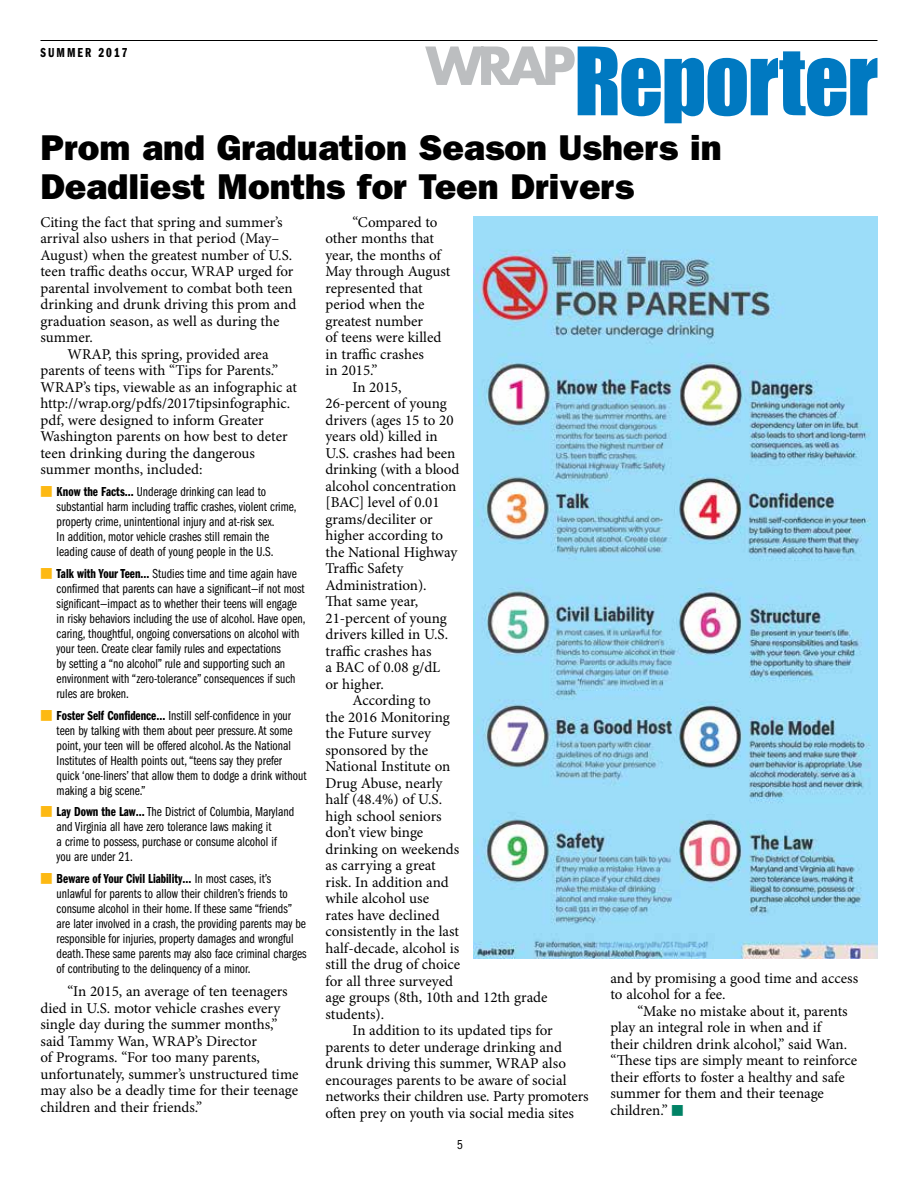
<style>
.page{position:relative;width:918px;height:1188px;background:#fff}
.page>*{position:absolute;margin:0;border:0;box-sizing:border-box;transform-origin:0 0}
.t1{font:36px/39px "ITC Franklin Gothic Std Hvy";color:#000}
.t2{font:15px/16.5px "Minion Pro";color:#000}
.t3{font:13.5px/15px "ITC Franklin Gothic Std Bk Cp";color:#000}
.t4{font:13.5px "ITC Franklin Gothic Std Dm Cp";color:#000}
.t5{font:13.5px "ITC Franklin Gothic Std Dm Cp";letter-spacing:.15em;color:#000}
.s1{font-family:"Universal Std Newswith Comm Pi";color:#fdb913}
.s2{font-family:"ITC Franklin Gothic Std Dm Cp"}
.s3{font-family:"ITC Franklin Gothic Std Bk Cp"}
.s4{font-family:"Universal Std Newswith Comm Pi";font-size:13.5px;color:#008265}
</style>
<div class="page">
<svg style="left:425px;top:46px;width:452px;height:77px"></svg>
<hr style="left:40px;top:40px;width:838px;height:1px;background:#000">
<img style="left:474px;top:216px;width:404px;height:743px">
<p class="t5" style="left:40px;top:45px;width:89px">SUMMER 2017</p>
<h1 class="t1" style="left:40px;top:128px;width:683px">Prom and Graduation Season Ushers in<br>Deadliest Months for Teen Drivers</h1>
<p class="t2" style="left:40px;top:214px;width:244px">Citing the fact that spring and summer’s</p>
<p class="t2" style="left:40px;top:231px;width:240px">arrival also ushers in that period (May–</p>
<p class="t2" style="left:40px;top:247px;width:253px">August) when the greatest number of U.S.</p>
<p class="t2" style="left:40px;top:264px;width:255px">teen traffic deaths occur, WRAP urged for</p>
<p class="t2" style="left:40px;top:280px;width:254px">parental involvement to combat both teen</p>
<p class="t2" style="left:40px;top:297px;width:257px">drinking and drunk driving this prom and</p>
<p class="t2" style="left:40px;top:313px;width:241px">graduation season, as well as during the</p>
<p class="t2" style="left:40px;top:330px;width:54px">summer.</p>
<p class="t2" style="left:68px;top:346px;width:203px">WRAP, this spring, provided area</p>
<p class="t2" style="left:40px;top:363px;width:239px">parents of teens with “Tips for Parents.”</p>
<p class="t2" style="left:40px;top:379px;width:258px">WRAP’s tips, viewable as an infographic at</p>
<p class="t2" style="left:40px;top:396px;width:251px">http://wrap.org/pdfs/2017tipsinfographic.</p>
<p class="t2" style="left:40px;top:412px;width:225px">pdf, were designed to inform Greater</p>
<p class="t2" style="left:40px;top:429px;width:249px">Washington parents on how best to deter</p>
<p class="t2" style="left:40px;top:445px;width:216px">teen drinking during the dangerous</p>
<p class="t2" style="left:40px;top:462px;width:164px">summer months, included:</p>
<p class="t3" style="left:57px;top:484px;width:241px;text-indent:-16px"><span class="s1">■</span> <span class="s2">Know the Facts…</span> Underage drinking can lead to substantial harm including traffic crashes, violent crime, property crime, unintentional injury and at-risk sex.<br>In addition, motor vehicle crashes still remain the leading cause of death of young people in the U.S.</p>
<p class="t3" style="left:57px;top:566px;width:250px;text-indent:-16px"><span class="s1">■</span> <span class="s2">Talk with Your Teen…</span> Studies time and time again have confirmed that parents can have a significant—if not most significant—impact as to whether their teens will engage in risky behaviors including the use of alcohol. Have open, caring, thoughtful, ongoing conversations on alcohol with your teen. Create clear family rules and expectations<br>by setting a “no alcohol” rule and supporting such an environment with “zero-tolerance” consequences if such rules are broken.</p>
<p class="t3" style="left:57px;top:708px;width:251px;text-indent:-16px"><span class="s1">■</span> <span class="s2">Foster Self Confidence…</span> Instill self-confidence in your teen by talking with them about peer pressure. At some point, your teen will be offered alcohol. As the National Institutes of Health points out, “teens say they prefer quick ‘one-liners’ that allow them to dodge a drink without making a big scene.”</p>
<p class="t3" style="left:57px;top:804px;width:239px;text-indent:-16px"><span class="s1">■</span> <span class="s2">Lay Down the Law…</span> The District of Columbia, Maryland and Virginia all have zero tolerance laws making it<br>a crime to possess, purchase or consume alcohol if you are under 21.</p>
<p class="t4" style="left:40px;top:871px;width:232px"><span class="s1">■</span> Beware of Your Civil Liability… <span class="s3">In most cases, it’s</span></p>
<p class="t3" style="left:57px;top:886px;width:251px">unlawful for parents to allow their children’s friends to consume alcohol in their home. If these same “friends” are later involved in a crash, the providing parents may be responsible for injuries, property damages and wrongful death. These same parents may also face criminal charges of contributing to the delinquency of a minor.</p>
<p class="t2" style="left:40px;top:984px;width:260px;text-indent:27px">“In 2015, an average of ten teenagers died in U.S. motor vehicle crashes every single day during the summer months,” said Tammy Wan, WRAP’s Director<br>of Programs. “For too many parents, unfortunately, summer’s unstructured time may also be a deadly time for their teenage children and their friends.”</p>
<p class="t2" style="left:352px;top:214px;width:87px">“Compared to</p>
<p class="t2" style="left:326px;top:231px;width:110px">other months that</p>
<p class="t2" style="left:326px;top:247px;width:117px">year, the months of</p>
<p class="t2" style="left:326px;top:264px;width:127px">May through August</p>
<p class="t2" style="left:326px;top:280px;width:99px">represented that</p>
<p class="t2" style="left:326px;top:297px;width:101px">period when the</p>
<p class="t2" style="left:326px;top:313px;width:99px">greatest number</p>
<p class="t2" style="left:326px;top:330px;width:117px">of teens were killed</p>
<p class="t2" style="left:326px;top:346px;width:100px">in traffic crashes</p>
<p class="t2" style="left:326px;top:363px;width:54px">in 2015.”</p>
<p class="t2" style="left:352px;top:379px;width:51px">In 2015,</p>
<p class="t2" style="left:326px;top:396px;width:123px">26-percent of young</p>
<p class="t2" style="left:326px;top:412px;width:130px">drivers (ages 15 to 20</p>
<p class="t2" style="left:326px;top:429px;width:114px">years old) killed in</p>
<p class="t2" style="left:326px;top:445px;width:132px">U.S. crashes had been</p>
<p class="t2" style="left:326px;top:462px;width:135px">drinking (with a blood</p>
<p class="t2" style="left:326px;top:478px;width:132px">alcohol concentration</p>
<p class="t2" style="left:326px;top:495px;width:116px">[BAC] level of 0.01</p>
<p class="t2" style="left:326px;top:511px;width:109px">grams/deciliter or</p>
<p class="t2" style="left:326px;top:528px;width:119px">higher according to</p>
<p class="t2" style="left:326px;top:544px;width:133px">the National Highway</p>
<p class="t2" style="left:326px;top:561px;width:79px">Traffic Safety</p>
<p class="t2" style="left:326px;top:577px;width:103px">Administration).</p>
<p class="t2" style="left:326px;top:594px;width:94px">That same year,</p>
<p class="t2" style="left:326px;top:610px;width:123px">21-percent of young</p>
<p class="t2" style="left:326px;top:627px;width:124px">drivers killed in U.S.</p>
<p class="t2" style="left:326px;top:643px;width:108px">traffic crashes has</p>
<p class="t2" style="left:326px;top:660px;width:116px">a BAC of 0.08 g/dL</p>
<p class="t2" style="left:326px;top:676px;width:60px">or higher.</p>
<p class="t2" style="left:352px;top:693px;width:80px">According to</p>
<p class="t2" style="left:326px;top:709px;width:126px">the 2016 Monitoring</p>
<p class="t2" style="left:326px;top:726px;width:107px">the Future survey</p>
<p class="t2" style="left:326px;top:742px;width:104px">sponsored by the</p>
<p class="t2" style="left:326px;top:759px;width:126px">National Institute on</p>
<p class="t2" style="left:326px;top:775px;width:118px">Drug Abuse, nearly</p>
<p class="t2" style="left:326px;top:792px;width:118px">half (48.4%) of U.S.</p>
<p class="t2" style="left:326px;top:808px;width:118px">high school seniors</p>
<p class="t2" style="left:326px;top:825px;width:99px">don’t view binge</p>
<p class="t2" style="left:326px;top:841px;width:135px">drinking on weekends</p>
<p class="t2" style="left:326px;top:858px;width:112px">as carrying a great</p>
<p class="t2" style="left:326px;top:874px;width:125px">risk. In addition and</p>
<p class="t2" style="left:326px;top:891px;width:105px">while alcohol use</p>
<p class="t2" style="left:326px;top:907px;width:116px">rates have declined</p>
<p class="t2" style="left:326px;top:924px;width:135px">consistently in the last</p>
<p class="t2" style="left:326px;top:940px;width:135px">half-decade, alcohol is</p>
<p class="t2" style="left:326px;top:957px;width:136px">still the drug of choice</p>
<p class="t2" style="left:326px;top:973px;width:129px">for all three surveyed</p>
<p class="t2" style="left:326px;top:990px;width:224px">age groups (8th, 10th and 12th grade</p>
<p class="t2" style="left:326px;top:1006px;width:60px">students).</p>
<p class="t2" style="left:352px;top:1023px;width:202px">In addition to its updated tips for</p>
<p class="t2" style="left:326px;top:1039px;width:238px">parents to deter underage drinking and</p>
<p class="t2" style="left:326px;top:1056px;width:242px">drunk driving this summer, WRAP also</p>
<p class="t2" style="left:326px;top:1072px;width:242px">encourages parents to be aware of social</p>
<p class="t2" style="left:326px;top:1089px;width:265px">networks their children use. Party promoters</p>
<p class="t2" style="left:326px;top:1105px;width:250px">often prey on youth via social media sites</p>
<p class="t3" style="left:457px;top:1137px;width:7px">5</p>
<p class="t2" style="left:610px;top:971px;width:249px">and by promising a good time and access to alcohol for a fee.</p>
<p class="t2" style="left:610px;top:1004px;width:248px;text-indent:27px">“Make no mistake about it, parents play an integral role in when and if<br>their children drink alcohol,” said Wan. “These tips are simply meant to reinforce their efforts to foster a healthy and safe summer for them and their teenage children.” <span class="s4">■</span></p>
</div>
